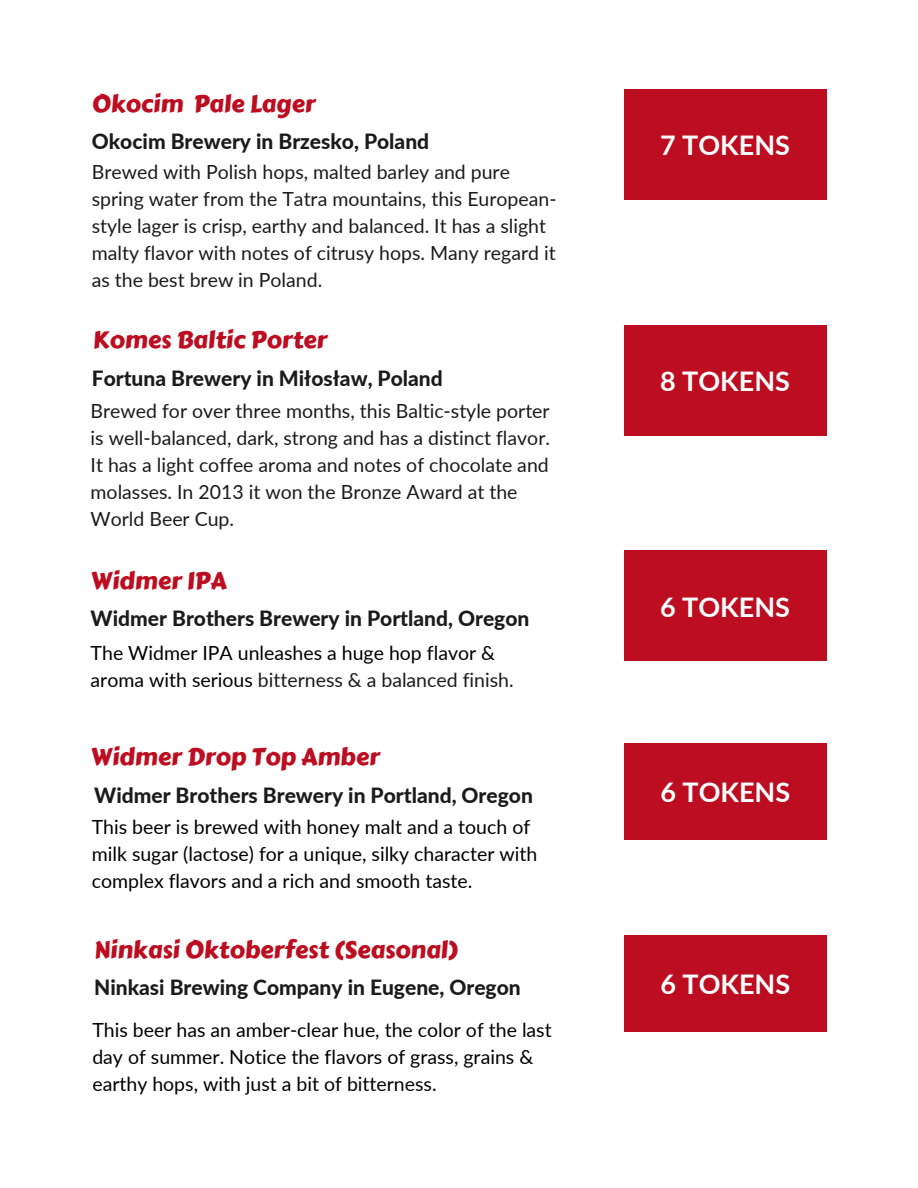
<style>
.page{position:relative;width:918px;height:1188px;background:#fff}
.page>*{position:absolute;margin:0;border:0;box-sizing:border-box;transform-origin:0 0}
.t1{font:700 27px "Lato";color:#fff}
.t2{font:24px "Carter One";color:#bd0d20}
.t3{font:800 21px "Lato";color:#1b1b1b}
.t4{font:19.5px/27px "Lato";color:#1b1b1b}
.t5{font:19.5px/27px "Lato";color:#000}
.s1{color:#1b1b1b}
</style>
<div class="page">
<div style="left:624px;top:89px;width:202px;height:111px;background:#bd0d20"></div>
<div style="left:624px;top:743px;width:202px;height:96px;background:#bd0d20"></div>
<div style="left:624px;top:325px;width:202px;height:110px;background:#bd0d20"></div>
<div style="left:624px;top:551px;width:202px;height:110px;background:#bd0d20"></div>
<div style="left:624px;top:935px;width:202px;height:97px;background:#bd0d20"></div>
<p class="t2" style="left:92px;top:85px;width:225px">Okocim Pale Lager</p>
<p class="t3" style="left:92px;top:128px;width:339px">Okocim Brewery in Brzesko, Poland</p>
<p class="t4" style="left:92px;top:158px;width:466px">Brewed with Polish hops, malted barley and pure spring water from the Tatra mountains, this European&shy;style lager is crisp, earthy and balanced. It has a slight malty flavor with notes of citrusy hops. Many regard it as the best brew in Poland.</p>
<p class="t2" style="left:93px;top:321px;width:236px">Komes Baltic Porter</p>
<p class="t3" style="left:92px;top:365px;width:353px">Fortuna Brewery in Miłosław, Poland</p>
<p class="t4" style="left:91px;top:397px;width:461px">Brewed for over three months, this Baltic-style porter is well-balanced, dark, strong and has a distinct flavor.<br>It has a light coffee aroma and notes of chocolate and molasses. In 2013 it won the Bronze Award at the World Beer Cup.</p>
<p class="t2" style="left:91px;top:562px;width:137px">Widmer IPA</p>
<p class="t3" style="left:91px;top:606px;width:440px">Widmer Brothers Brewery in Portland, Oregon</p>
<p class="t5" style="left:91px;top:639px;width:425px">The Widmer IPA unleashes a huge hop flavor &amp; aroma with serious <span class="s1">bitterness &amp; a balanced finish.</span></p>
<p class="t2" style="left:91px;top:739px;width:291px">Widmer Drop Top Amber</p>
<p class="t3" style="left:94px;top:782px;width:440px">Widmer Brothers Brewery in Portland, Oregon</p>
<p class="t5" style="left:92px;top:813px;width:447px">This beer is brewed with honey malt and a touch of milk sugar (lactose) for a unique, silky character with complex flavors and a rich and smooth taste.</p>
<p class="t2" style="left:94px;top:931px;width:365px">Ninkasi Oktoberfest (Seasonal)</p>
<p class="t3" style="left:94px;top:975px;width:428px">Ninkasi Brewing Company in Eugene, Oregon</p>
<p class="t5" style="left:92px;top:1016px;width:461px">This beer has an amber-clear hue, the color of the last day of summer. Notice the flavors of grass, grains &amp; earthy hops, with just a bit of bitterness.</p>
<h1 class="t1" style="left:660px;top:129px;width:131px">7 TOKENS</h1>
<h1 class="t1" style="left:660px;top:364px;width:131px">8 TOKENS</h1>
<h1 class="t1" style="left:660px;top:590px;width:131px">6 TOKENS</h1>
<h1 class="t1" style="left:660px;top:775px;width:131px">6 TOKENS</h1>
<h1 class="t1" style="left:660px;top:968px;width:131px">6 TOKENS</h1>
</div>
